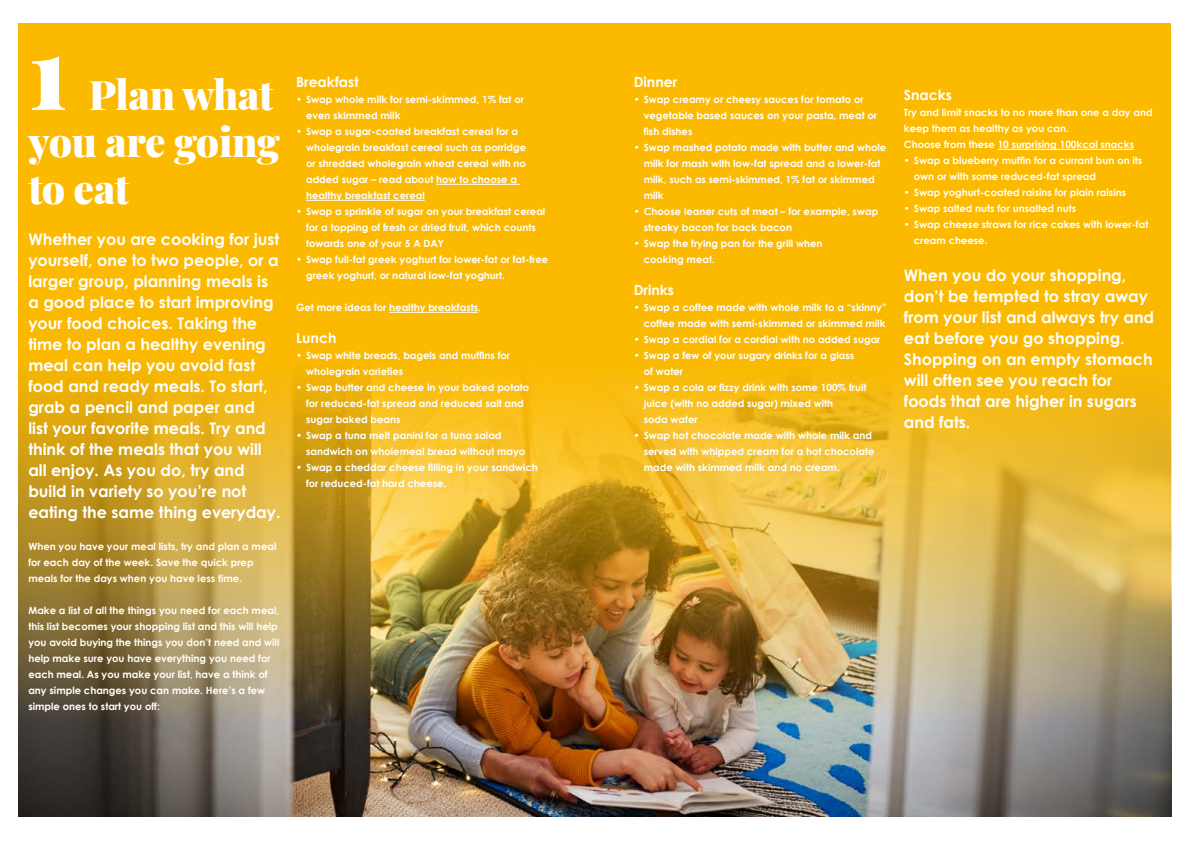
<style>
.page{position:relative;width:1191px;height:842px;background:#fff}
.page>*{position:absolute;margin:0;border:0;box-sizing:border-box;transform-origin:0 0}
.t1{font:900 101.7px "Playfair Display";color:#fff}
.t2{font:900 40.7px/46.8px "Playfair Display";letter-spacing:-.01em;color:#fff}
.t3{font:700 16px/21px "Century Gothic";color:#fff}
.t4{font:700 14px "Century Gothic";color:#fff}
.t5{font:700 10px/16px "Century Gothic";color:#fff}
</style>
<div class="page">
<div style="left:19px;top:23px;width:1152px;height:793px;background:#fbba00"></div>
<img style="left:19px;top:311px;width:1152px;height:505px">
<hr style="left:436px;top:184px;width:84px;height:1px;background:#fff">
<hr style="left:306px;top:200px;width:119px;height:1px;background:#fff">
<hr style="left:389px;top:312px;width:89px;height:1px;background:#fff">
<hr style="left:997px;top:149px;width:137px;height:1px;background:#fff">
<h1 class="t1" style="left:28px;top:-9px;width:41px">1</h1>
<h2 class="t2" style="left:28px;top:68px;width:253px;text-indent:60px">Plan what you are going to eat</h2>
<p class="t3" style="left:28px;top:228px;width:254px">Whether you are cooking for just yourself, one to two people, or a larger group, planning meals is a good place to start improving your food choices. Taking the time to plan a healthy evening meal can help you avoid fast food and ready meals. To start, grab a pencil and paper and<br>list your favorite meals. Try and think of the meals that you will all enjoy. As you do, try and build in variety so you’re not eating the same thing everyday.</p>
<p class="t5" style="left:28px;top:538px;width:249px">When you have your meal lists, try and plan a meal for each day of the week. Save the quick prep meals for the days when you have less time.</p>
<p class="t5" style="left:28px;top:602px;width:253px">Make a list of all the things you need for each meal, this list becomes your shopping list and this will help you avoid buying the things you don’t need and will help make sure you have everything you need for each meal. As you make your list, have a think of any simple changes you can make. Here’s a few simple ones to start you off:</p>
<h3 class="t4" style="left:296px;top:74px;width:64px">Breakfast</h3>
<p class="t5" style="left:306px;top:92px;width:219px;text-indent:-10px">• Swap whole milk for semi-skimmed, 1% fat or even skimmed milk</p>
<p class="t5" style="left:306px;top:124px;width:221px;text-indent:-10px">• Swap a sugar-coated breakfast cereal for a wholegrain breakfast cereal such as porridge or shredded wholegrain wheat cereal with no added sugar – read about how to choose a healthy breakfast cereal</p>
<p class="t5" style="left:306px;top:204px;width:241px;text-indent:-10px">• Swap a sprinkle of sugar on your breakfast cereal for a topping of fresh or dried fruit, which counts towards one of your 5 A DAY</p>
<p class="t5" style="left:306px;top:252px;width:243px;text-indent:-10px">• Swap full-fat greek yoghurt for lower-fat or fat-free greek yoghurt, or natural low-fat yoghurt.</p>
<p class="t5" style="left:296px;top:300px;width:186px">Get more ideas for healthy breakfasts.</p>
<h3 class="t4" style="left:296px;top:330px;width:42px">Lunch</h3>
<p class="t5" style="left:306px;top:348px;width:206px;text-indent:-10px">• Swap white breads, bagels and muffins for wholegrain varieties</p>
<p class="t5" style="left:306px;top:380px;width:225px;text-indent:-10px">• Swap butter and cheese in your baked potato for reduced-fat spread and reduced salt and sugar baked beans</p>
<p class="t5" style="left:306px;top:428px;width:221px;text-indent:-10px">• Swap a tuna melt panini for a tuna salad sandwich on wholemeal bread without mayo</p>
<p class="t5" style="left:306px;top:460px;width:233px;text-indent:-10px">• Swap a cheddar cheese filling in your sandwich for reduced-fat hard cheese.</p>
<h3 class="t4" style="left:634px;top:74px;width:45px">Dinner</h3>
<p class="t5" style="left:644px;top:92px;width:235px;text-indent:-10px">• Swap creamy or cheesy sauces for tomato or vegetable based sauces on your pasta, meat or fish dishes</p>
<p class="t5" style="left:644px;top:140px;width:244px;text-indent:-10px">• Swap mashed potato made with butter and whole milk for mash with low-fat spread and a lower-fat milk, such as semi-skimmed, 1% fat or skimmed milk</p>
<p class="t5" style="left:644px;top:204px;width:236px;text-indent:-10px">• Choose leaner cuts of meat – for example, swap streaky bacon for back bacon</p>
<p class="t5" style="left:644px;top:236px;width:180px;text-indent:-10px">• Swap the frying pan for the grill when cooking meat.</p>
<h3 class="t4" style="left:634px;top:282px;width:42px">Drinks</h3>
<p class="t5" style="left:634px;top:300px;width:254px;text-align:right">• Swap a coffee made with whole milk to a “skinny” coffee made with semi-skimmed or skimmed milk</p>
<p class="t5" style="left:634px;top:332px;width:248px">• Swap a cordial for a cordial with no added sugar</p>
<p class="t5" style="left:644px;top:348px;width:212px;text-indent:-10px">• Swap a few of your sugary drinks for a glass of water</p>
<p class="t5" style="left:644px;top:380px;width:224px;text-indent:-10px">• Swap a cola or fizzy drink with some 100% fruit juice (with no added sugar) mixed with<br>soda water</p>
<p class="t5" style="left:644px;top:428px;width:232px;text-indent:-10px">• Swap hot chocolate made with whole milk and served with whipped cream for a hot chocolate made with skimmed milk and no cream.</p>
<h3 class="t4" style="left:904px;top:87px;width:50px">Snacks</h3>
<p class="t5" style="left:904px;top:105px;width:250px">Try and limit snacks to no more than one a day and keep them as healthy as you can.<br>Choose from these 10 surprising 100kcal snacks</p>
<p class="t5" style="left:914px;top:153px;width:230px;text-indent:-10px">• Swap a blueberry muffin for a currant bun on its own or with some reduced-fat spread</p>
<p class="t5" style="left:904px;top:185px;width:224px">• Swap yoghurt-coated raisins for plain raisins</p>
<p class="t5" style="left:904px;top:201px;width:174px">• Swap salted nuts for unsalted nuts</p>
<p class="t5" style="left:914px;top:217px;width:236px;text-indent:-10px">• Swap cheese straws for rice cakes with lower-fat cream cheese.</p>
<h3 class="t3" style="left:904px;top:265px;width:252px">When you do your shopping, don’t be tempted to stray away from your list and always try and eat before you go shopping.<br>Shopping on an empty stomach will often see you reach for foods that are higher in sugars and fats.</h3>
</div>
